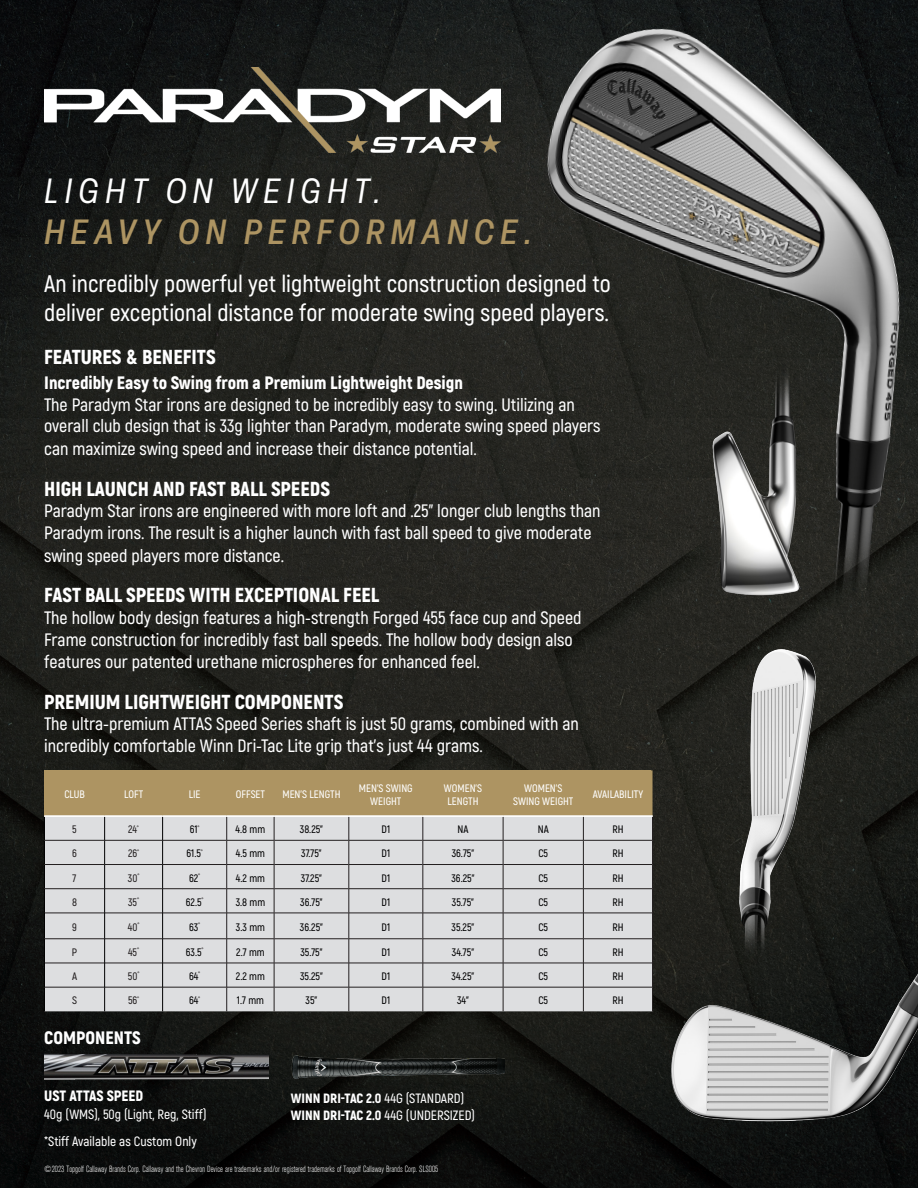
<style>
.page{position:relative;width:918px;height:1188px;background:#fff}
.page>*{position:absolute;margin:0;border:0;box-sizing:border-box;transform-origin:0 0}
.t1{font:italic 500 condensed 34.5px "Elza";letter-spacing:.19em;color:#ad9462}
.t2{font:italic condensed 34.5px "Elza";letter-spacing:.19em;color:#fff}
.t3{font:600 24px/28.8px "Akrobat";color:#fff}
.t4{font:900 20.25px "Akrobat";color:#fff}
.t5{font:600 18px/22.2px "Akrobat";color:#fff}
.t6{font:900 18px "Akrobat";color:#fff}
.t7{font:900 15px "Akrobat";color:#fff}
.t8{font:600 13.5px "Akrobat";color:#fff}
.t9{font:900 13.5px "Akrobat";color:#fff}
.t10{font:600 10.8px "Akrobat";color:#000001}
.t11{font:600 10.8px/13px "Akrobat";color:#fff;text-align:center}
.t12{font:600 10.8px "Akrobat";color:#231f20}
.t13{font:300 condensed 9px "Akzidenz Grotesk BE";color:#fff}
.s1{font-weight:600}
.s2{font-weight:900}
</style>
<div class="page">
<img style="left:0;top:0;width:602px;height:1188px">
<img style="left:449px;top:0;width:469px;height:676px">
<img style="left:574px;top:1011px;width:344px;height:177px">
<img style="left:602px;top:645px;width:316px;height:368px">
<img style="left:541px;top:338px;width:377px;height:307px">
<img style="left:44px;top:67px;width:457px;height:85px">
<svg style="left:44px;top:770px;width:609px;height:241px;background:#ccc8c0"></svg>
<img style="left:44px;top:1053px;width:225px;height:28px">
<img style="left:291px;top:1053px;width:213px;height:28px">
<p class="t2" style="left:44px;top:168px;width:339px">LIGHT ON WEIGHT.</p>
<p class="t1" style="left:44px;top:209px;width:490px">HEAVY ON PERFORMANCE.</p>
<p class="t3" style="left:44px;top:269px;width:568px">An incredibly powerful yet lightweight construction designed to deliver exceptional distance for moderate swing speed players.</p>
<p class="t4" style="left:44px;top:343px;width:173px">FEATURES &amp; BENEFITS</p>
<p class="t6" style="left:44px;top:371px;width:420px">Incredibly Easy to Swing from a Premium Lightweight Design</p>
<p class="t5" style="left:44px;top:393px;width:558px">The Paradym Star irons are designed to be incredibly easy to swing. Utilizing an overall club design that is 33g lighter than Paradym, moderate swing speed players can maximize swing speed and increase their distance potential.</p>
<p class="t4" style="left:44px;top:476px;width:287px">HIGH LAUNCH AND FAST BALL SPEEDS</p>
<p class="t5" style="left:44px;top:500px;width:558px">Paradym Star irons are engineered with more loft and .25” longer club lengths than<br>Paradym irons. The result is a higher launch with fast ball speed to give moderate swing speed players more distance.</p>
<p class="t4" style="left:44px;top:582px;width:337px">FAST BALL SPEEDS WITH EXCEPTIONAL FEEL</p>
<p class="t5" style="left:44px;top:607px;width:539px">The hollow body design features a high-strength Forged 455 face cup and Speed<br>Frame construction for incredibly fast ball speeds. The hollow body design also features our patented urethane microspheres for enhanced feel.</p>
<p class="t4" style="left:44px;top:689px;width:301px">PREMIUM LIGHTWEIGHT COMPONENTS</p>
<p class="t5" style="left:44px;top:713px;width:536px;line-height:21.6px">The ultra-premium ATTAS Speed Series shaft is just 50 grams, combined with an incredibly comfortable Winn Dri-Tac Lite grip that’s just 44 grams.</p>
<p class="t11" style="left:64px;top:788px;width:22px">CLUB</p>
<p class="t11" style="left:124px;top:788px;width:21px">LOFT</p>
<p class="t11" style="left:189px;top:788px;width:13px">LIE</p>
<p class="t11" style="left:236px;top:788px;width:31px">OFFSET</p>
<p class="t11" style="left:282px;top:788px;width:60px">MEN’S LENGTH</p>
<p class="t11" style="left:359px;top:781px;width:55px">MEN’S SWING<br>WEIGHT</p>
<p class="t11" style="left:444px;top:781px;width:40px">WOMEN’S<br>LENGTH</p>
<p class="t11" style="left:513px;top:781px;width:62px">WOMEN’S<br>SWING WEIGHT</p>
<p class="t11" style="left:593px;top:788px;width:52px">AVAILABILITY</p>
<p class="t12" style="left:72px;top:823px;width:6px">5</p>
<p class="t12" style="left:128px;top:823px;width:12px">24<sup>°</sup></p>
<p class="t10" style="left:190px;top:823px;width:11px">61<sup>°</sup></p>
<p class="t10" style="left:236px;top:823px;width:31px">4.8 mm</p>
<p class="t10" style="left:300px;top:823px;width:25px">38.25”</p>
<p class="t10" style="left:382px;top:823px;width:10px">D1</p>
<p class="t10" style="left:457px;top:823px;width:13px">NA</p>
<p class="t10" style="left:538px;top:823px;width:13px">NA</p>
<p class="t10" style="left:612px;top:823px;width:13px">RH</p>
<p class="t12" style="left:72px;top:847px;width:6px">6</p>
<p class="t12" style="left:128px;top:847px;width:13px">26<sup>°</sup></p>
<p class="t10" style="left:186px;top:847px;width:18px">61.5<sup>°</sup></p>
<p class="t10" style="left:236px;top:847px;width:31px">4.5 mm</p>
<p class="t10" style="left:301px;top:847px;width:22px">37.75”</p>
<p class="t10" style="left:382px;top:847px;width:10px">D1</p>
<p class="t10" style="left:452px;top:847px;width:24px">36.75”</p>
<p class="t10" style="left:538px;top:847px;width:11px">C5</p>
<p class="t10" style="left:612px;top:847px;width:13px">RH</p>
<p class="t12" style="left:73px;top:871px;width:5px">7</p>
<p class="t12" style="left:128px;top:871px;width:13px">30<sup>°</sup></p>
<p class="t10" style="left:189px;top:871px;width:13px">62<sup>°</sup></p>
<p class="t10" style="left:236px;top:871px;width:31px">4.2 mm</p>
<p class="t10" style="left:301px;top:871px;width:23px">37.25”</p>
<p class="t10" style="left:382px;top:871px;width:10px">D1</p>
<p class="t10" style="left:451px;top:871px;width:24px">36.25”</p>
<p class="t10" style="left:538px;top:871px;width:11px">C5</p>
<p class="t10" style="left:612px;top:871px;width:13px">RH</p>
<p class="t12" style="left:72px;top:895px;width:6px">8</p>
<p class="t12" style="left:128px;top:895px;width:12px">35<sup>°</sup></p>
<p class="t10" style="left:186px;top:895px;width:19px">62.5<sup>°</sup></p>
<p class="t10" style="left:236px;top:895px;width:31px">3.8 mm</p>
<p class="t10" style="left:300px;top:895px;width:24px">36.75”</p>
<p class="t10" style="left:382px;top:895px;width:10px">D1</p>
<p class="t10" style="left:452px;top:895px;width:24px">35.75”</p>
<p class="t10" style="left:538px;top:895px;width:11px">C5</p>
<p class="t10" style="left:612px;top:895px;width:13px">RH</p>
<p class="t12" style="left:72px;top:920px;width:6px">9</p>
<p class="t12" style="left:128px;top:920px;width:13px">40<sup>°</sup></p>
<p class="t10" style="left:189px;top:920px;width:13px">63<sup>°</sup></p>
<p class="t10" style="left:236px;top:920px;width:31px">3.3 mm</p>
<p class="t10" style="left:300px;top:920px;width:24px">36.25”</p>
<p class="t10" style="left:382px;top:920px;width:10px">D1</p>
<p class="t10" style="left:452px;top:920px;width:24px">35.25”</p>
<p class="t10" style="left:538px;top:920px;width:11px">C5</p>
<p class="t10" style="left:612px;top:920px;width:13px">RH</p>
<p class="t12" style="left:72px;top:945px;width:7px">P</p>
<p class="t12" style="left:128px;top:945px;width:13px">45<sup>°</sup></p>
<p class="t10" style="left:186px;top:945px;width:19px">63.5<sup>°</sup></p>
<p class="t10" style="left:236px;top:945px;width:30px">2.7 mm</p>
<p class="t10" style="left:300px;top:945px;width:24px">35.75”</p>
<p class="t10" style="left:382px;top:945px;width:10px">D1</p>
<p class="t10" style="left:452px;top:945px;width:24px">34.75”</p>
<p class="t10" style="left:538px;top:945px;width:11px">C5</p>
<p class="t10" style="left:612px;top:945px;width:13px">RH</p>
<p class="t12" style="left:72px;top:970px;width:7px">A</p>
<p class="t12" style="left:128px;top:970px;width:13px">50<sup>°</sup></p>
<p class="t10" style="left:189px;top:970px;width:13px">64<sup>°</sup></p>
<p class="t10" style="left:236px;top:970px;width:30px">2.2 mm</p>
<p class="t10" style="left:300px;top:970px;width:24px">35.25”</p>
<p class="t10" style="left:382px;top:970px;width:10px">D1</p>
<p class="t10" style="left:452px;top:970px;width:24px">34.25”</p>
<p class="t10" style="left:538px;top:970px;width:11px">C5</p>
<p class="t10" style="left:612px;top:970px;width:13px">RH</p>
<p class="t12" style="left:72px;top:994px;width:6px">S</p>
<p class="t12" style="left:128px;top:994px;width:13px">56<sup>°</sup></p>
<p class="t10" style="left:189px;top:994px;width:13px">64<sup>°</sup></p>
<p class="t10" style="left:237px;top:994px;width:29px">1.7 mm</p>
<p class="t10" style="left:306px;top:994px;width:13px">35”</p>
<p class="t10" style="left:382px;top:994px;width:10px">D1</p>
<p class="t10" style="left:457px;top:994px;width:13px">34”</p>
<p class="t10" style="left:538px;top:994px;width:11px">C5</p>
<p class="t10" style="left:612px;top:994px;width:13px">RH</p>
<p class="t6" style="left:44px;top:1026px;width:98px">COMPONENTS</p>
<p class="t7" style="left:44px;top:1086px;width:101px">UST ATTAS SPEED</p>
<p class="t8" style="left:44px;top:1106px;width:164px">40g (WMS), 50g (Light, Reg, Stiff)</p>
<p class="t8" style="left:44px;top:1133px;width:154px">*Stiff Available as Custom Only</p>
<p class="t9" style="left:291px;top:1089px;width:175px">WINN DRI-TAC 2.0 <span class="s1">44G (STANDARD)</span></p>
<p class="t8" style="left:291px;top:1107px;width:186px"><span class="s2">WINN DRI-TAC 2.0</span> 44G (UNDERSIZED)</p>
<p class="t13" style="left:44px;top:1164px;width:396px">©2023 Topgolf Callaway Brands Corp. Callaway and the Chevron Device are trademarks and/or registered trademarks of Topgolf Callaway Brands Corp. SLS005</p>
</div>
